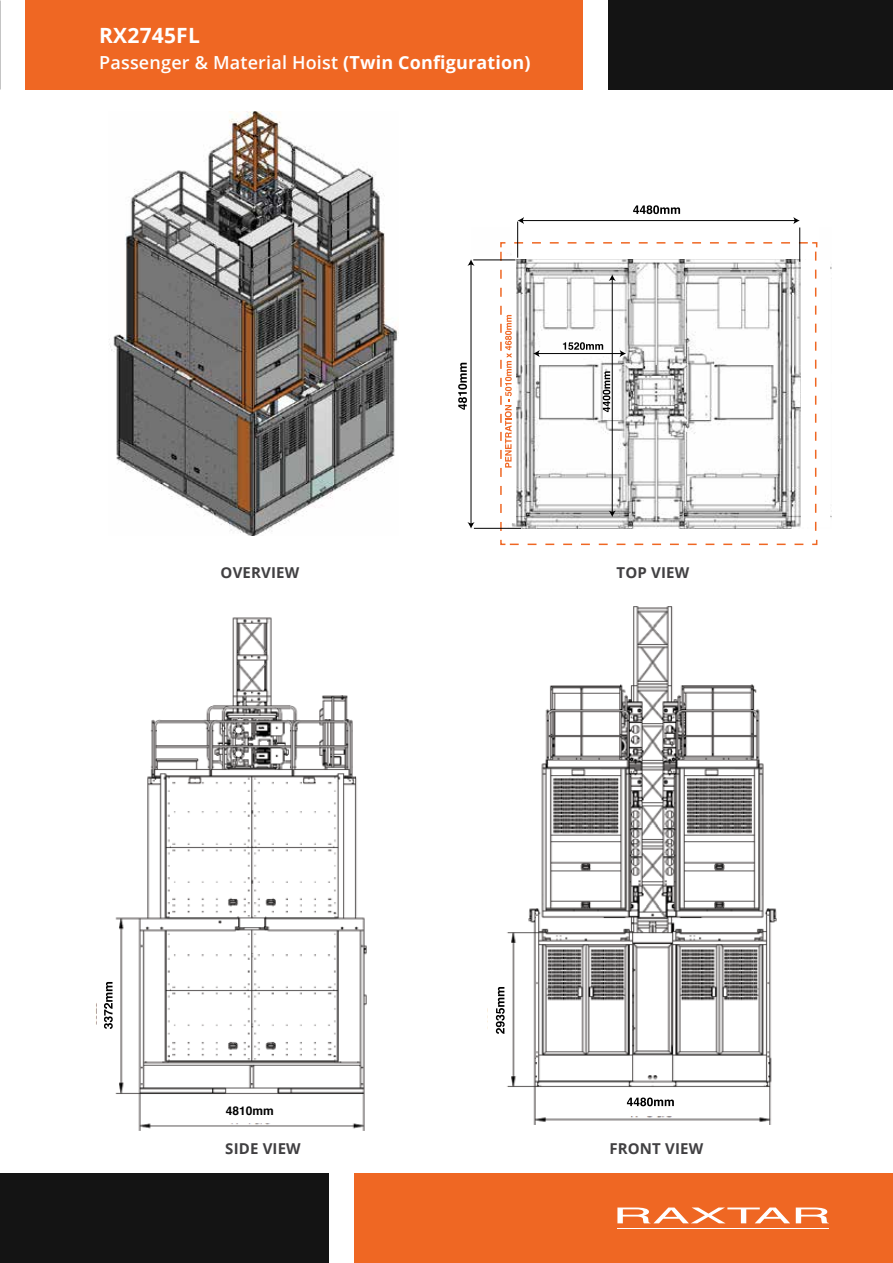
<style>
.page{position:relative;width:893px;height:1263px;background:#fff}
.page>*{position:absolute;margin:0;border:0;box-sizing:border-box;transform-origin:0 0}
.t1{font:700 21px "Open Sans";letter-spacing:.01em;color:#fff}
.t2{font:600 18px "Open Sans";letter-spacing:.01em;color:#fff}
.t3{font:700 15px "Open Sans";letter-spacing:.01em;color:#414042}
.t4{font:700 12px "Helvetica";color:#000}
.s1{font-weight:700}
</style>
<div class="page">
<div style="left:354px;top:1173px;width:539px;height:90px;background:#ef6723"></div>
<div style="left:0;top:1173px;width:329px;height:90px;background:#141414"></div>
<div style="left:26px;top:0;width:557px;height:90px;background:#ef6723"></div>
<div style="left:609px;top:0;width:284px;height:90px;background:#141414"></div>
<svg style="left:617px;top:1207px;width:173px;height:16px"></svg>
<svg style="left:796px;top:1207px;width:33px;height:16px"></svg>
<hr style="left:617px;top:1228px;width:212px;height:1px;background:#fff">
<img style="left:109px;top:111px;width:289px;height:425px">
<img style="left:95px;top:617px;width:272px;height:514px">
<img style="left:487px;top:606px;width:290px;height:519px">
<div style="left:222px;top:1100px;width:55px;height:22px;background:#fff"></div>
<div style="left:97px;top:979px;width:23px;height:52px;background:#fff"></div>
<svg style="left:104px;top:982px;width:9px;height:47px"></svg>
<div style="left:488px;top:984px;width:24px;height:52px;background:#fff"></div>
<svg style="left:496px;top:987px;width:9px;height:47px"></svg>
<div style="left:623px;top:1093px;width:55px;height:23px;background:#fff"></div>
<svg style="left:627px;top:1097px;width:47px;height:9px"></svg>
<svg style="left:812px;top:539px;width:6px;height:7px"></svg>
<svg style="left:500px;top:539px;width:303px;height:7px"></svg>
<svg style="left:633px;top:205px;width:47px;height:9px"></svg>
<hr style="left:522px;top:220px;width:273px;height:1px;background:#000">
<svg style="left:518px;top:217px;width:6px;height:7px"></svg>
<svg style="left:793px;top:217px;width:7px;height:7px"></svg>
<hr style="left:799px;top:227px;width:1px;height:35px;background:#000">
<hr style="left:517px;top:222px;width:1px;height:36px;background:#000">
<svg style="left:458px;top:363px;width:9px;height:47px"></svg>
<hr style="left:471px;top:264px;width:1px;height:260px;background:#000">
<svg style="left:467px;top:522px;width:8px;height:7px"></svg>
<svg style="left:467px;top:259px;width:8px;height:7px"></svg>
<hr style="left:473px;top:260px;width:42px;height:1px;background:#000">
<hr style="left:474px;top:528px;width:47px;height:1px;background:#000">
<svg style="left:499px;top:241px;width:319px;height:290px"></svg>
<p class="t1" style="left:99px;top:21px;width:102px">RX2745FL</p>
<p class="t2" style="left:99px;top:50px;width:433px">Passenger &amp; Material Hoist <span class="s1">(Twin Configuration)</span></p>
<p class="t3" style="left:221px;top:562px;width:80px">OVERVIEW</p>
<p class="t3" style="left:616px;top:562px;width:74px">TOP VIEW</p>
<p class="t4" style="left:226px;top:1101px;width:49px">4810mm</p>
<p class="t3" style="left:225px;top:1138px;width:77px">SIDE VIEW</p>
<p class="t3" style="left:609px;top:1138px;width:95px">FRONT VIEW</p>
</div>
